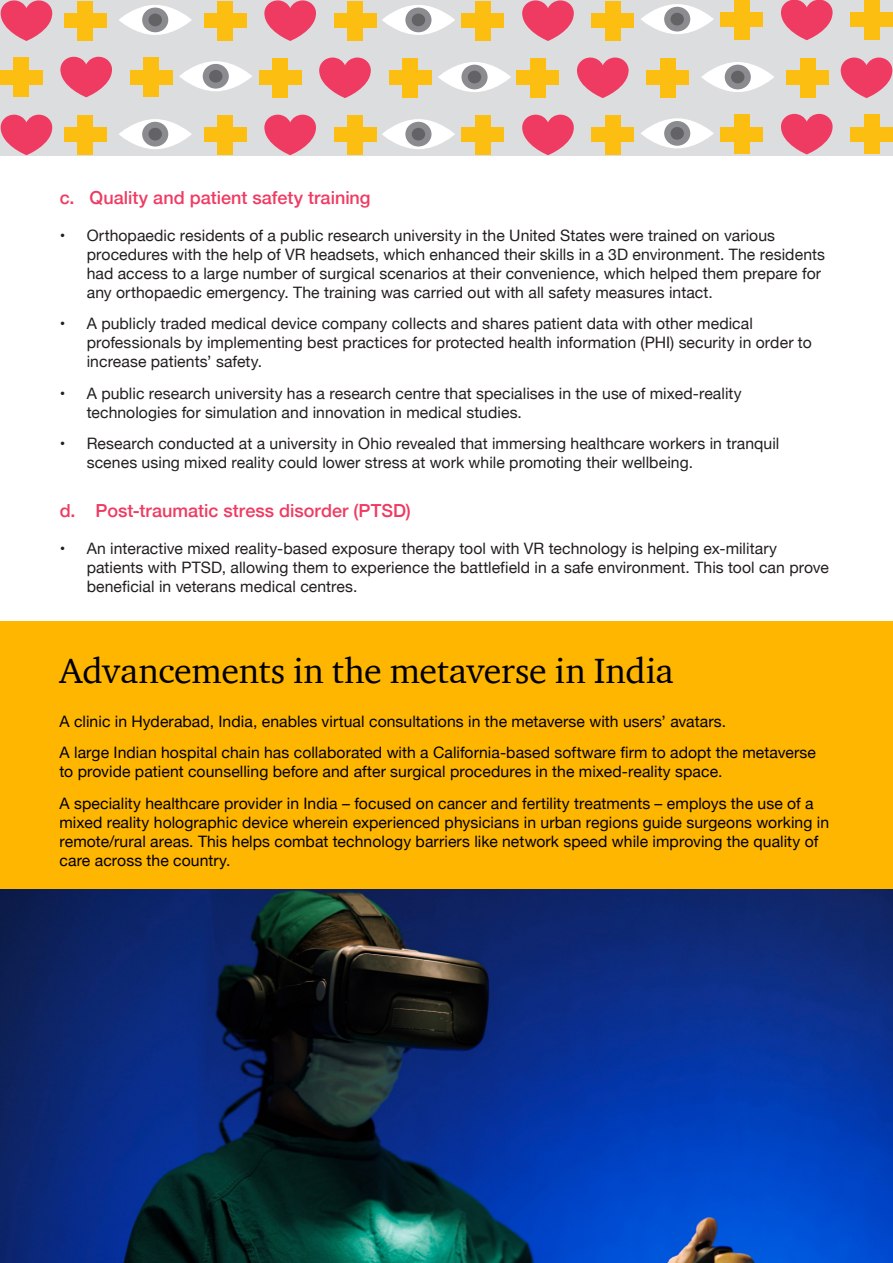
<style>
.page{position:relative;width:893px;height:1263px;background:#fff}
.page>*{position:absolute;margin:0;border:0;box-sizing:border-box;transform-origin:0 0}
.Body_copy{font:36px "ITC Charter Com";letter-spacing:-.005em;color:#000}
.Body_copy-2{font:500 18px "Helvetica Neue";color:#ef3b62}
.t1{font:15.75px/18.9px "Helvetica Neue";letter-spacing:.005em;color:#231f20}
.Body_copy-3{font:15.75px/18.9px "Helvetica Neue";letter-spacing:.005em;color:#000}
</style>
<div class="page">
<div style="left:0;top:621px;width:893px;height:334px;background:#ffb600"></div>
<img style="left:0;top:890px;width:893px;height:373px">
<div style="left:0;top:0;width:893px;height:155px;background:#dcdddf"></div>
<div style="left:475px;top:1px;width:16px;height:40px;background:#fdbe12"></div>
<div style="left:462px;top:13px;width:42px;height:15px;background:#fdbe12"></div>
<div style="left:605px;top:1px;width:16px;height:40px;background:#fdbe12"></div>
<div style="left:592px;top:13px;width:42px;height:15px;background:#fdbe12"></div>
<svg style="left:522px;top:0;width:52px;height:41px"></svg>
<svg style="left:382px;top:5px;width:73px;height:30px"></svg>
<svg style="left:119px;top:5px;width:73px;height:30px"></svg>
<div style="left:405px;top:8px;width:26px;height:24px;background:#8a8c8f;border-radius:50%"></div>
<div style="left:142px;top:8px;width:26px;height:24px;background:#8a8c8f;border-radius:50%"></div>
<div style="left:412px;top:14px;width:13px;height:12px;background:#636366;border-radius:50%"></div>
<div style="left:149px;top:14px;width:13px;height:12px;background:#636366;border-radius:50%"></div>
<div style="left:217px;top:1px;width:16px;height:40px;background:#fdbe12"></div>
<div style="left:204px;top:13px;width:42px;height:15px;background:#fdbe12"></div>
<div style="left:347px;top:1px;width:16px;height:40px;background:#fdbe12"></div>
<div style="left:78px;top:1px;width:15px;height:40px;background:#fdbe12"></div>
<div style="left:334px;top:13px;width:42px;height:15px;background:#fdbe12"></div>
<div style="left:64px;top:13px;width:42px;height:15px;background:#fdbe12"></div>
<svg style="left:264px;top:0;width:52px;height:41px"></svg>
<svg style="left:1px;top:0;width:51px;height:41px"></svg>
<div style="left:734px;top:0;width:15px;height:40px;background:#fdbe12"></div>
<div style="left:720px;top:12px;width:43px;height:15px;background:#fdbe12"></div>
<div style="left:864px;top:0;width:16px;height:40px;background:#fdbe12"></div>
<div style="left:851px;top:12px;width:42px;height:15px;background:#fdbe12"></div>
<svg style="left:781px;top:0;width:52px;height:40px"></svg>
<svg style="left:640px;top:4px;width:74px;height:30px"></svg>
<div style="left:664px;top:7px;width:26px;height:25px;background:#8a8c8f;border-radius:50%"></div>
<div style="left:670px;top:13px;width:14px;height:12px;background:#636366;border-radius:50%"></div>
<div style="left:475px;top:115px;width:16px;height:40px;background:#fdbe12"></div>
<div style="left:462px;top:127px;width:42px;height:15px;background:#fdbe12"></div>
<div style="left:605px;top:115px;width:16px;height:40px;background:#fdbe12"></div>
<div style="left:592px;top:127px;width:42px;height:15px;background:#fdbe12"></div>
<svg style="left:522px;top:115px;width:52px;height:40px"></svg>
<svg style="left:382px;top:119px;width:73px;height:30px"></svg>
<svg style="left:119px;top:119px;width:73px;height:30px"></svg>
<div style="left:405px;top:122px;width:26px;height:25px;background:#8a8c8f;border-radius:50%"></div>
<div style="left:142px;top:122px;width:26px;height:25px;background:#8a8c8f;border-radius:50%"></div>
<div style="left:412px;top:128px;width:13px;height:12px;background:#636366;border-radius:50%"></div>
<div style="left:149px;top:128px;width:13px;height:12px;background:#636366;border-radius:50%"></div>
<div style="left:217px;top:115px;width:16px;height:40px;background:#fdbe12"></div>
<div style="left:204px;top:127px;width:42px;height:15px;background:#fdbe12"></div>
<div style="left:347px;top:115px;width:16px;height:40px;background:#fdbe12"></div>
<div style="left:78px;top:115px;width:15px;height:40px;background:#fdbe12"></div>
<div style="left:334px;top:127px;width:42px;height:15px;background:#fdbe12"></div>
<div style="left:64px;top:127px;width:42px;height:15px;background:#fdbe12"></div>
<svg style="left:264px;top:115px;width:52px;height:40px"></svg>
<svg style="left:1px;top:115px;width:51px;height:40px"></svg>
<div style="left:734px;top:114px;width:15px;height:40px;background:#fdbe12"></div>
<div style="left:720px;top:127px;width:43px;height:15px;background:#fdbe12"></div>
<div style="left:864px;top:114px;width:16px;height:40px;background:#fdbe12"></div>
<div style="left:851px;top:127px;width:42px;height:15px;background:#fdbe12"></div>
<svg style="left:781px;top:114px;width:52px;height:40px"></svg>
<svg style="left:640px;top:118px;width:74px;height:30px"></svg>
<div style="left:664px;top:121px;width:26px;height:25px;background:#8a8c8f;border-radius:50%"></div>
<div style="left:670px;top:127px;width:14px;height:13px;background:#636366;border-radius:50%"></div>
<div style="left:402px;top:58px;width:16px;height:40px;background:#fdbe12"></div>
<div style="left:389px;top:70px;width:42px;height:15px;background:#fdbe12"></div>
<div style="left:272px;top:58px;width:16px;height:40px;background:#fdbe12"></div>
<div style="left:259px;top:70px;width:42px;height:15px;background:#fdbe12"></div>
<svg style="left:319px;top:58px;width:52px;height:40px"></svg>
<svg style="left:438px;top:62px;width:73px;height:30px"></svg>
<svg style="left:701px;top:62px;width:73px;height:30px"></svg>
<div style="left:461px;top:65px;width:27px;height:24px;background:#8a8c8f;border-radius:50%"></div>
<div style="left:725px;top:65px;width:26px;height:24px;background:#8a8c8f;border-radius:50%"></div>
<div style="left:468px;top:71px;width:13px;height:12px;background:#636366;border-radius:50%"></div>
<div style="left:731px;top:71px;width:13px;height:12px;background:#636366;border-radius:50%"></div>
<div style="left:660px;top:58px;width:16px;height:40px;background:#fdbe12"></div>
<div style="left:647px;top:70px;width:42px;height:15px;background:#fdbe12"></div>
<div style="left:530px;top:58px;width:16px;height:40px;background:#fdbe12"></div>
<div style="left:800px;top:58px;width:15px;height:40px;background:#fdbe12"></div>
<div style="left:517px;top:70px;width:42px;height:15px;background:#fdbe12"></div>
<div style="left:786px;top:70px;width:43px;height:15px;background:#fdbe12"></div>
<svg style="left:577px;top:58px;width:52px;height:40px"></svg>
<svg style="left:841px;top:58px;width:51px;height:40px"></svg>
<div style="left:143px;top:57px;width:16px;height:40px;background:#fdbe12"></div>
<div style="left:130px;top:70px;width:42px;height:14px;background:#fdbe12"></div>
<div style="left:13px;top:57px;width:16px;height:40px;background:#fdbe12"></div>
<div style="left:0;top:70px;width:42px;height:14px;background:#fdbe12"></div>
<svg style="left:60px;top:57px;width:52px;height:40px"></svg>
<svg style="left:179px;top:61px;width:73px;height:30px"></svg>
<div style="left:203px;top:64px;width:26px;height:25px;background:#8a8c8f;border-radius:50%"></div>
<div style="left:209px;top:70px;width:13px;height:13px;background:#636366;border-radius:50%"></div>
<p class="Body_copy-2" style="left:60px;top:183px;width:312px">c. Quality and patient safety training</p>
<p class="t1" style="left:87px;top:227px;width:740px;text-indent:-27px">• Orthopaedic residents of a public research university in the United States were trained on various procedures with the help of VR headsets, which enhanced their skills in a 3D environment. The residents had access to a large number of surgical scenarios at their convenience, which helped them prepare for any orthopaedic emergency. The training was carried out with all safety measures intact.</p>
<p class="t1" style="left:87px;top:315px;width:726px;text-indent:-27px">• A publicly traded medical device company collects and shares patient data with other medical professionals by implementing best practices for protected health information (PHI) security in order to increase patients’ safety.</p>
<p class="t1" style="left:87px;top:385px;width:656px;text-indent:-27px">• A public research university has a research centre that specialises in the use of mixed-reality technologies for simulation and innovation in medical studies.</p>
<p class="t1" style="left:87px;top:435px;width:694px;text-indent:-27px">• Research conducted at a university in Ohio revealed that immersing healthcare workers in tranquil scenes using mixed reality could lower stress at work while promoting their wellbeing.</p>
<p class="Body_copy-2" style="left:60px;top:496px;width:353px">d. Post-traumatic stress disorder (PTSD)</p>
<p class="t1" style="left:87px;top:540px;width:744px;text-indent:-27px">• An interactive mixed reality-based exposure therapy tool with VR technology is helping ex-military patients with PTSD, allowing them to experience the battlefield in a safe environment. This tool can prove beneficial in veterans medical centres.</p>
<p class="Body_copy" style="left:60px;top:649px;width:616px">Advancements in the metaverse in India</p>
<p class="Body_copy-3" style="left:60px;top:712px;width:668px">A clinic in Hyderabad, India, enables virtual consultations in the metaverse with users’ avatars.</p>
<p class="Body_copy-3" style="left:60px;top:744px;width:758px">A large Indian hospital chain has collaborated with a California-based software firm to adopt the metaverse to provide patient counselling before and after surgical procedures in the mixed-reality space.</p>
<p class="Body_copy-3" style="left:60px;top:795px;width:771px">A speciality healthcare provider in India – focused on cancer and fertility treatments – employs the use of a mixed reality holographic device wherein experienced physicians in urban regions guide surgeons working in remote/rural areas. This helps combat technology barriers like network speed while improving the quality of care across the country.</p>
</div>
